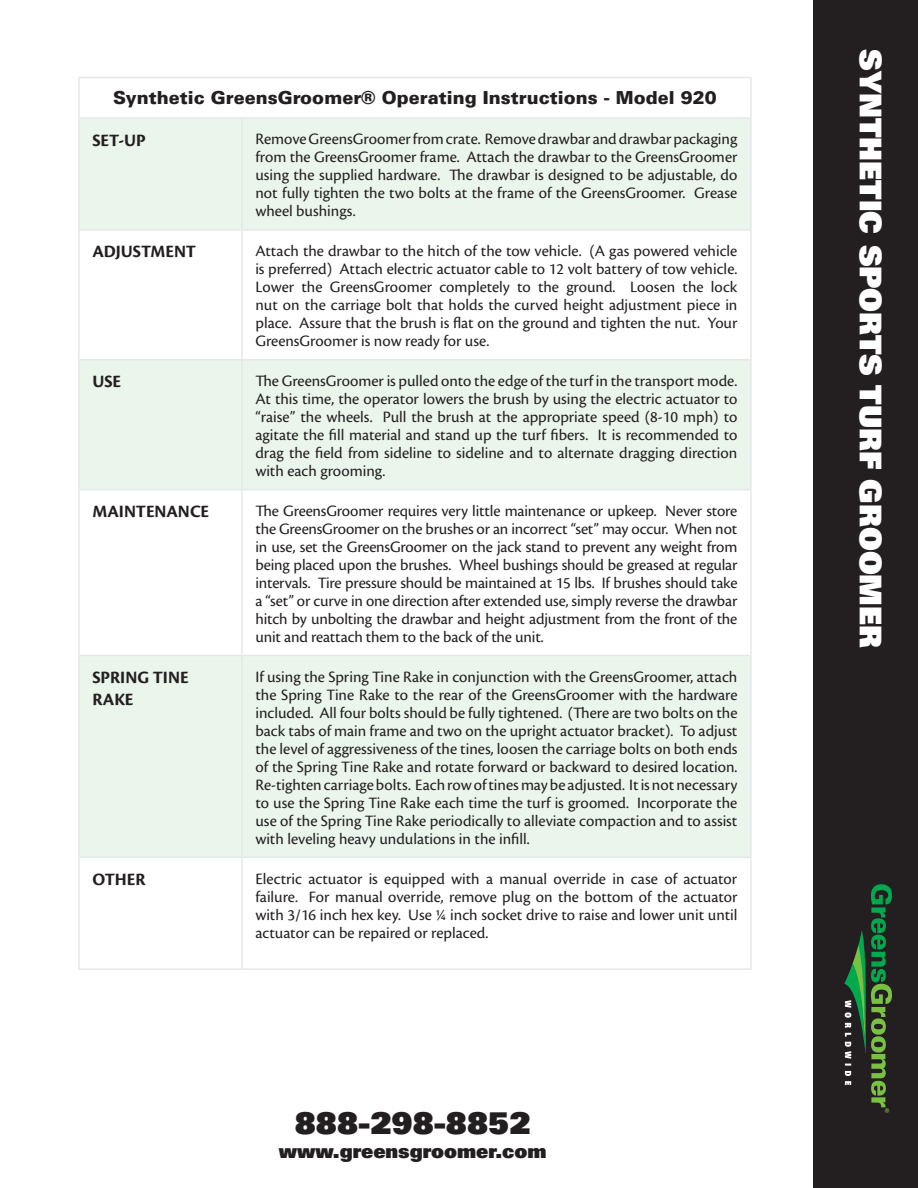
<style>
.page{position:relative;width:918px;height:1188px;background:#fff}
.page>*{position:absolute;margin:0;border:0;box-sizing:border-box;transform-origin:0 0}
.t1{font:30px "Univers LT Std X Black";color:#fff}
.t2{font:30px "Univers LT Std X Black";color:#231f20}
.t3{font:19.5px "Univers LT Std X Black";color:#231f20}
.t4{font:900 18px "Univers LT";color:#231f20}
.t5{font:700 18px/21.6px "Cronos Pro";letter-spacing:-.005em;color:#231f20}
.t6{font:16.5px/18px "Cronos Pro";color:#231f20;text-align:justify}
</style>
<div class="page">
<div style="left:814px;top:0;width:104px;height:1188px;background:#231f20"></div>
<svg style="left:844px;top:884px;width:48px;height:229px"></svg>
<svg style="left:80px;top:119px;width:670px;height:738px;fill:#eaf5ec"></svg>
<hr style="left:78px;top:77px;width:164px;height:1px;background:#e6e7e9">
<hr style="left:78px;top:78px;width:2px;height:39px;background:#e6e7e9">
<hr style="left:242px;top:77px;width:510px;height:1px;background:#e6e7e9">
<hr style="left:750px;top:78px;width:2px;height:39px;background:#e6e7e9">
<hr style="left:78px;top:117px;width:164px;height:2px;background:#e6e7e9">
<hr style="left:242px;top:117px;width:510px;height:2px;background:#e6e7e9">
<hr style="left:78px;top:119px;width:2px;height:110px;background:#e6e7e9">
<hr style="left:241px;top:119px;width:2px;height:110px;background:#e6e7e9">
<hr style="left:750px;top:119px;width:2px;height:110px;background:#e6e7e9">
<hr style="left:78px;top:229px;width:164px;height:2px;background:#e6e7e9">
<hr style="left:78px;top:231px;width:2px;height:128px;background:#e6e7e9">
<hr style="left:242px;top:229px;width:510px;height:2px;background:#e6e7e9">
<hr style="left:241px;top:231px;width:2px;height:128px;background:#e6e7e9">
<hr style="left:750px;top:231px;width:2px;height:128px;background:#e6e7e9">
<hr style="left:78px;top:359px;width:164px;height:2px;background:#e6e7e9">
<hr style="left:78px;top:361px;width:2px;height:128px;background:#e6e7e9">
<hr style="left:242px;top:359px;width:510px;height:2px;background:#e6e7e9">
<hr style="left:241px;top:361px;width:2px;height:128px;background:#e6e7e9">
<hr style="left:750px;top:361px;width:2px;height:128px;background:#e6e7e9">
<hr style="left:78px;top:489px;width:164px;height:1px;background:#e6e7e9">
<hr style="left:78px;top:490px;width:2px;height:165px;background:#e6e7e9">
<hr style="left:242px;top:489px;width:510px;height:1px;background:#e6e7e9">
<hr style="left:241px;top:490px;width:2px;height:165px;background:#e6e7e9">
<hr style="left:750px;top:490px;width:2px;height:165px;background:#e6e7e9">
<hr style="left:78px;top:655px;width:164px;height:1px;background:#e6e7e9">
<hr style="left:78px;top:656px;width:2px;height:201px;background:#e6e7e9">
<hr style="left:242px;top:655px;width:510px;height:1px;background:#e6e7e9">
<hr style="left:241px;top:656px;width:2px;height:201px;background:#e6e7e9">
<hr style="left:750px;top:656px;width:2px;height:201px;background:#e6e7e9">
<hr style="left:78px;top:857px;width:164px;height:1px;background:#e6e7e9">
<hr style="left:78px;top:858px;width:2px;height:110px;background:#e6e7e9">
<hr style="left:242px;top:857px;width:510px;height:1px;background:#e6e7e9">
<hr style="left:241px;top:858px;width:2px;height:110px;background:#e6e7e9">
<hr style="left:750px;top:858px;width:2px;height:110px;background:#e6e7e9">
<hr style="left:78px;top:968px;width:164px;height:2px;background:#e6e7e9">
<hr style="left:242px;top:968px;width:510px;height:2px;background:#e6e7e9">
<p class="t4" style="left:113px;top:86px;width:605px">Synthetic GreensGroomer® Operating Instructions - Model 920</p>
<p class="t5" style="left:92px;top:129px;width:55px">SET-UP</p>
<p class="t6" style="left:255px;top:130px;width:484px">Remove GreensGroomer from crate. Remove drawbar and drawbar packaging from the GreensGroomer frame. Attach the drawbar to the GreensGroomer using the supplied hardware. The drawbar is designed to be adjustable, do not fully tighten the two bolts at the frame of the GreensGroomer. Grease wheel bushings.</p>
<p class="t5" style="left:92px;top:241px;width:105px">ADJUSTMENT</p>
<p class="t6" style="left:255px;top:242px;width:484px">Attach the drawbar to the hitch of the tow vehicle. (A gas powered vehicle is preferred) Attach electric actuator cable to 12 volt battery of tow vehicle.<br>Lower the GreensGroomer completely to the ground. Loosen the lock nut on the carriage bolt that holds the curved height adjustment piece in place. Assure that the brush is flat on the ground and tighten the nut. Your GreensGroomer is now ready for use.</p>
<p class="t5" style="left:92px;top:371px;width:30px">USE</p>
<p class="t6" style="left:255px;top:372px;width:484px">The GreensGroomer is pulled onto the edge of the turf in the transport mode.<br>At this time, the operator lowers the brush by using the electric actuator to “raise” the wheels. Pull the brush at the appropriate speed (8-10 mph) to agitate the fill material and stand up the turf fibers. It is recommended to drag the field from sideline to sideline and to alternate dragging direction with each grooming.</p>
<p class="t5" style="left:92px;top:501px;width:118px">MAINTENANCE</p>
<p class="t6" style="left:255px;top:502px;width:484px">The GreensGroomer requires very little maintenance or upkeep. Never store the GreensGroomer on the brushes or an incorrect “set” may occur. When not in use, set the GreensGroomer on the jack stand to prevent any weight from being placed upon the brushes. Wheel bushings should be greased at regular intervals. Tire pressure should be maintained at 15 lbs. If brushes should take a “set” or curve in one direction after extended use, simply reverse the drawbar hitch by unbolting the drawbar and height adjustment from the front of the unit and reattach them to the back of the unit.</p>
<p class="t5" style="left:92px;top:667px;width:98px">SPRING TINE<br>RAKE</p>
<p class="t6" style="left:255px;top:668px;width:484px">If using the Spring Tine Rake in conjunction with the GreensGroomer, attach the Spring Tine Rake to the rear of the GreensGroomer with the hardware included. All four bolts should be fully tightened. (There are two bolts on the back tabs of main frame and two on the upright actuator bracket). To adjust the level of aggressiveness of the tines, loosen the carriage bolts on both ends of the Spring Tine Rake and rotate forward or backward to desired location.<br>Re-tighten carriage bolts. Each row of tines may be adjusted. It is not necessary to use the Spring Tine Rake each time the turf is groomed. Incorporate the use of the Spring Tine Rake periodically to alleviate compaction and to assist with leveling heavy undulations in the infill.</p>
<p class="t5" style="left:92px;top:869px;width:55px">OTHER</p>
<p class="t6" style="left:255px;top:870px;width:484px">Electric actuator is equipped with a manual override in case of actuator failure. For manual override, remove plug on the bottom of the actuator with 3/16 inch hex key. Use ¼ inch socket drive to raise and lower unit until actuator can be repaired or replaced.</p>
<p class="t2" style="left:295px;top:1104px;width:237px">888-298-8852</p>
<p class="t3" style="left:279px;top:1138px;width:269px">www.greensgroomer.com</p>
<p class="t1" style="left:890px;top:49px;width:600px;rotate:90deg">SYNTHETIC SPORTS TURF GROOMER</p>
</div>
